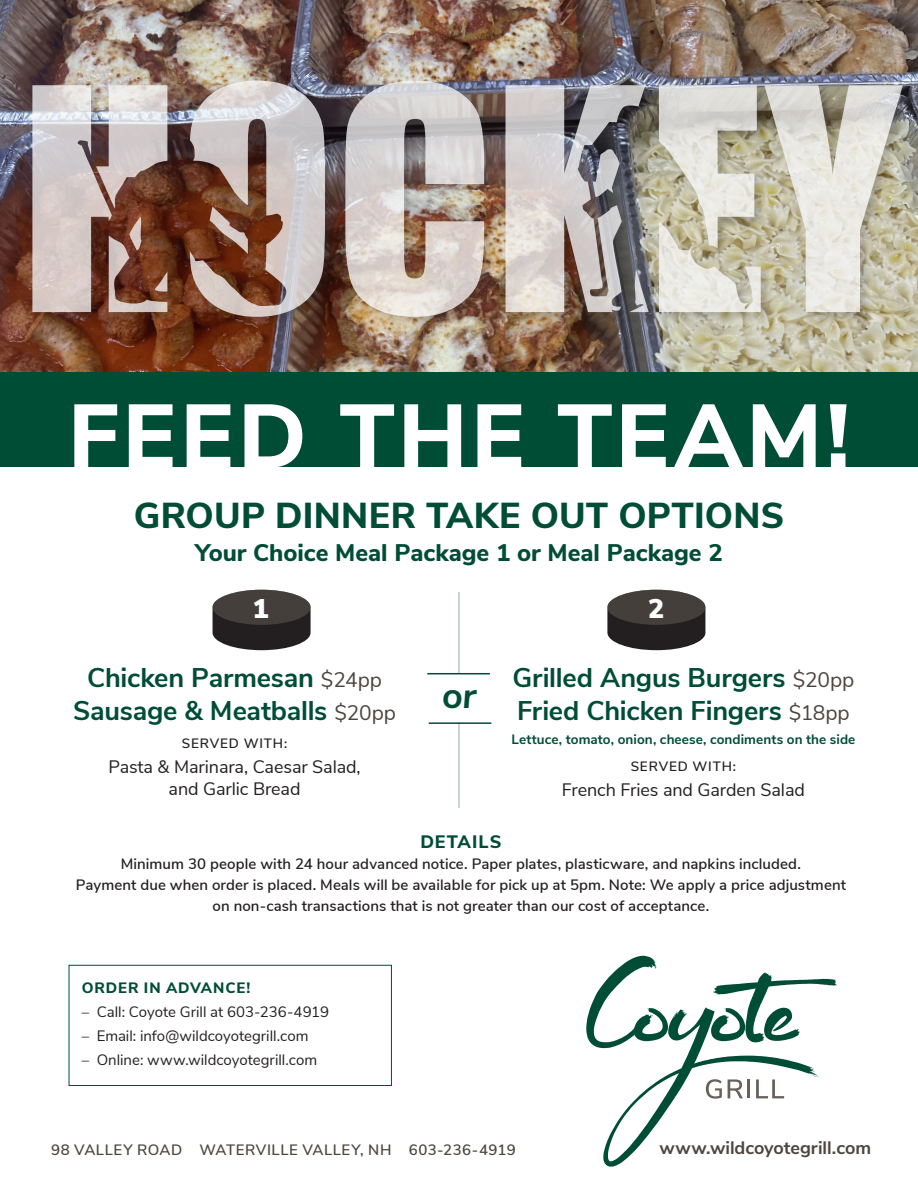
<style>
.page{position:relative;width:918px;height:1188px;background:#fff}
.page>*{position:absolute;margin:0;border:0;box-sizing:border-box;transform-origin:0 0}
.t1{font:800 90px "Nunito Sans";letter-spacing:.045em;color:#fff}
.t2{font:800 36px "Nunito Sans";letter-spacing:.005em;color:#004d36}
.t3{font:italic 700 36px "Nunito Sans";color:#004d36}
.t4{font:700 27px/33.8px "Nunito Sans";letter-spacing:-.01em;color:#004d36;text-align:center}
.t5{font:900 27px "Nunito Sans";color:#fff}
.t6{font:800 24px "Nunito Sans";color:#004d36}
.t7{font:18px/22.5px "Nunito Sans";letter-spacing:-.005em;color:#231f20;text-align:center}
.t8{font:700 18px "Nunito Sans";color:#4d453f}
.t9{font:800 18px "Nunito Sans";letter-spacing:.055em;color:#004d36}
.t10{font:600 15px/21px "Nunito Sans";letter-spacing:.005em;color:#231f20;text-align:center}
.t11{font:15px "Nunito Sans";color:#231f20}
.t12{font:600 15px "Nunito Sans";letter-spacing:.035em;color:#4d453f}
.t13{font:800 15px "Nunito Sans";letter-spacing:.055em;color:#004d36}
.t14{font:700 13.5px "Nunito Sans";letter-spacing:.005em;color:#004d36}
.t15{font:600 13.5px "Nunito Sans";letter-spacing:.06em;color:#231f20}
.s1{font-weight:400;font-size:21px;color:#4d453f}
</style>
<div class="page">
<img style="left:0;top:0;width:918px;height:373px">
<svg style="left:586px;top:956px;width:251px;height:211px"></svg>
<div style="left:0;top:373px;width:918px;height:94px;background:#004d36"></div>
<hr style="left:459px;top:592px;width:1px;height:216px;background:#92aca1">
<svg style="left:213px;top:590px;width:98px;height:60px"></svg>
<div style="left:213px;top:590px;width:98px;height:35px;background:#453f3c;border-radius:50%"></div>
<svg style="left:607px;top:590px;width:98px;height:60px"></svg>
<div style="left:607px;top:590px;width:98px;height:35px;background:#453f3c;border-radius:50%"></div>
<div style="left:29px;top:77px;width:885px;height:252px;background:#231f20;opacity:.3"></div>
<img style="left:32px;top:80px;width:871px;height:237px">
<div style="left:419px;top:674px;width:80px;height:48px;background:#fff"></div>
<hr style="left:429px;top:722px;width:62px;height:2px;background:#004d36">
<hr style="left:427px;top:673px;width:63px;height:1px;background:#004d36">
<div style="left:69px;top:965px;width:323px;height:121px;border:1px solid #004d36"></div>
<h1 class="t1" style="left:68px;top:370px;width:783px">FEED THE TEAM!</h1>
<h2 class="t2" style="left:134px;top:489px;width:652px">GROUP DINNER TAKE OUT OPTIONS</h2>
<h3 class="t6" style="left:195px;top:535px;width:529px">Your Choice Meal Package 1 or Meal Package 2</h3>
<h3 class="t5" style="left:252px;top:588px;width:18px">1</h3>
<h3 class="t5" style="left:648px;top:588px;width:18px">2</h3>
<h3 class="t4" style="left:73px;top:659px;width:324px">Chicken Parmesan <span class="s1">$24pp<br></span>Sausage &amp; Meatballs <span class="s1">$20pp</span></h3>
<p class="t15" style="left:182px;top:734px;width:107px">SERVED WITH:</p>
<p class="t7" style="left:108px;top:754px;width:254px">Pasta &amp; Marinara, Caesar Salad, and Garlic Bread</p>
<h2 class="t3" style="left:442px;top:669px;width:36px">or</h2>
<h3 class="t4" style="left:513px;top:659px;width:343px;text-align:left">Grilled Angus Burgers <span class="s1">$20pp<br></span>Fried Chicken Fingers <span class="s1">$18pp</span></h3>
<p class="t14" style="left:511px;top:729px;width:345px">Lettuce, tomato, onion, cheese, condiments on the side</p>
<p class="t15" style="left:631px;top:757px;width:107px">SERVED WITH:</p>
<p class="t7" style="left:562px;top:777px;width:245px">French Fries and Garden Salad</p>
<p class="t9" style="left:420px;top:828px;width:83px">DETAILS</p>
<p class="t10" style="left:76px;top:852px;width:772px">Minimum 30 people with 24 hour advanced notice. Paper plates, plasticware, and napkins included.<br>Payment due when order is placed. Meals will be available for pick up at 5pm. Note: We apply a price adjustment on non-cash transactions that is not greater than our cost of acceptance.</p>
<p class="t13" style="left:82px;top:977px;width:170px">ORDER IN ADVANCE!</p>
<p class="t11" style="left:82px;top:1001px;width:249px">– Call: Coyote Grill at 603-236-4919</p>
<p class="t11" style="left:82px;top:1025px;width:228px">– Email: info@wildcoyotegrill.com</p>
<p class="t11" style="left:82px;top:1049px;width:237px">– Online: www.wildcoyotegrill.com</p>
<p class="t12" style="left:51px;top:1139px;width:466px">98 VALLEY ROAD WATERVILLE VALLEY, NH 603-236-4919</p>
<p class="t8" style="left:660px;top:1134px;width:213px">www.wildcoyotegrill.com</p>
</div>
